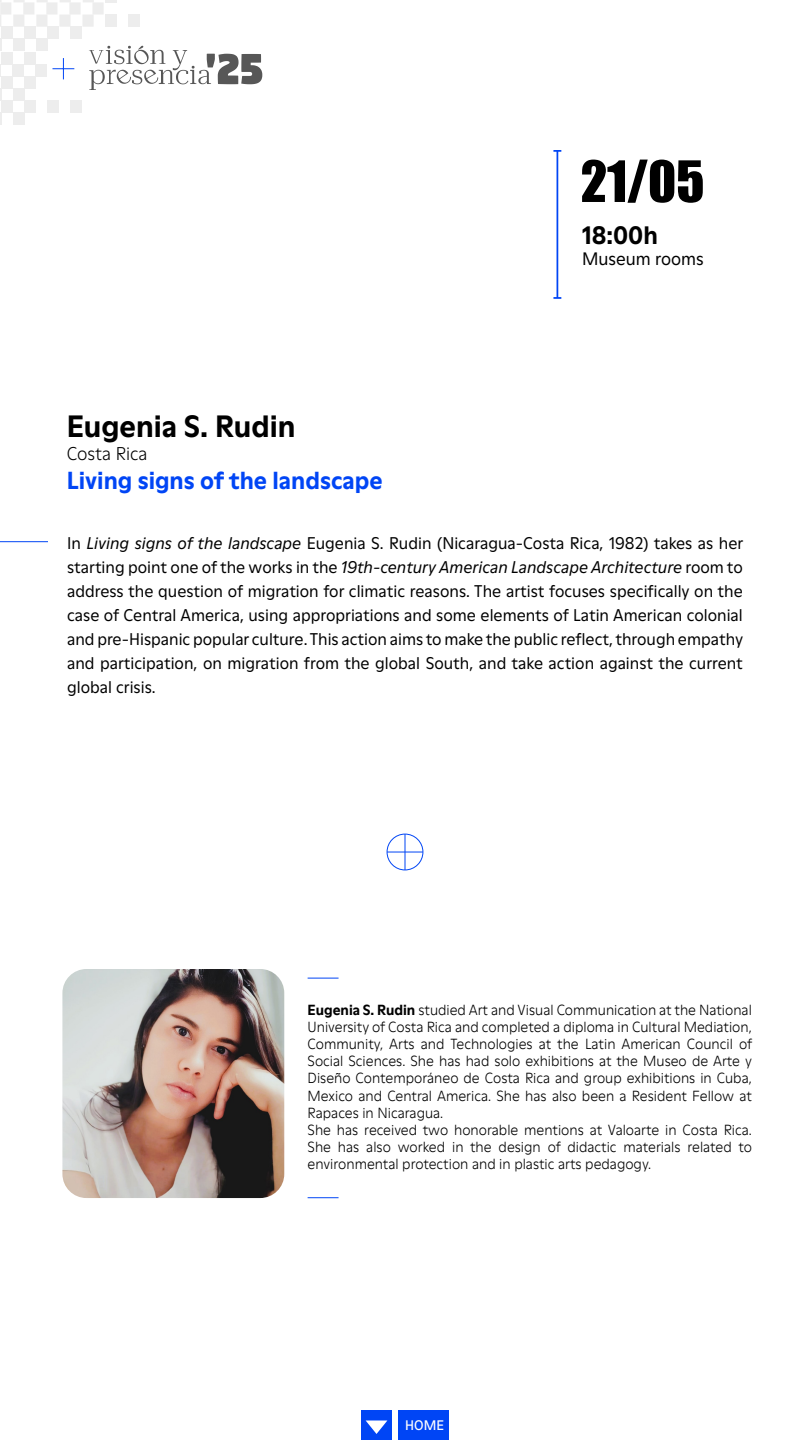
<style>
.page{position:relative;width:810px;height:1440px;background:#fff}
.page>*{position:absolute;margin:0;border:0;box-sizing:border-box;transform-origin:0 0}
.t1{font:52.65px "Impact";color:#000}
.t2{font:51.15px "Digitalt";color:#575757}
.t3{font:700 30px "Moderne LL";color:#000}
.t4{font:700 24.6px "Moderne LL";color:#000}
.t5{font:700 24px "Moderne LL";color:#0045f5}
.t6{font:300 18px "Moderne LL";color:#000}
.t7{font:17.55px "Moderne LL";color:#000}
.t8{font:16.5px/24px "Moderne LL";color:#000;text-align:justify}
.t9{font:300 14.25px/17.1px "Moderne LLTT";color:#000}
.t10{font:13.5px "Moderne LL";color:#fff}
.s1{font-style:italic}
.s2{font-weight:700}
</style>
<div class="page">
<div style="left:361px;top:1410px;width:31px;height:30px;background:#0045f5"></div>
<svg style="left:365px;top:1420px;width:22px;height:14px"></svg>
<div style="left:398px;top:1410px;width:51px;height:30px;background:#0045f5"></div>
<img style="left:62px;top:969px;width:222px;height:229px">
<svg style="left:89px;top:46px;width:122px;height:44px"></svg>
<svg style="left:53px;top:58px;width:21px;height:21px"></svg>
<div style="left:129px;top:15px;width:11px;height:12px;background:#ededed"></div>
<svg style="left:0;top:0;width:117px;height:27px"></svg>
<div style="left:71px;top:27px;width:11px;height:12px;background:#ededed"></div>
<div style="left:48px;top:27px;width:11px;height:12px;background:#ededed"></div>
<div style="left:25px;top:27px;width:11px;height:12px;background:#ededed"></div>
<div style="left:2px;top:27px;width:11px;height:12px;background:#ededed"></div>
<div style="left:36px;top:39px;width:11px;height:12px;background:#ededed"></div>
<div style="left:13px;top:39px;width:11px;height:12px;background:#ededed"></div>
<svg style="left:0;top:39px;width:1px;height:12px"></svg>
<div style="left:14px;top:113px;width:11px;height:12px;background:#ededed"></div>
<svg style="left:0;top:113px;width:2px;height:12px"></svg>
<div style="left:71px;top:101px;width:11px;height:12px;background:#ededed"></div>
<div style="left:48px;top:101px;width:11px;height:12px;background:#ededed"></div>
<div style="left:25px;top:101px;width:11px;height:12px;background:#ededed"></div>
<div style="left:2px;top:101px;width:11px;height:12px;background:#ededed"></div>
<div style="left:14px;top:88px;width:11px;height:13px;background:#ededed"></div>
<svg style="left:0;top:88px;width:2px;height:13px"></svg>
<div style="left:24px;top:76px;width:11px;height:12px;background:#ededed"></div>
<div style="left:1px;top:76px;width:11px;height:12px;background:#ededed"></div>
<div style="left:36px;top:64px;width:11px;height:12px;background:#ededed"></div>
<div style="left:13px;top:64px;width:11px;height:12px;background:#ededed"></div>
<svg style="left:0;top:64px;width:1px;height:12px"></svg>
<div style="left:24px;top:52px;width:11px;height:12px;background:#ededed"></div>
<div style="left:1px;top:52px;width:11px;height:12px;background:#ededed"></div>
<hr style="left:557px;top:151px;width:1px;height:147px;background:#0045f5">
<svg style="left:553px;top:150px;width:8px;height:2px"></svg>
<svg style="left:553px;top:297px;width:8px;height:2px"></svg>
<hr style="left:0;top:541px;width:48px;height:1px;background:#0045f5">
<hr style="left:308px;top:978px;width:31px;height:1px;background:#0045f5">
<hr style="left:308px;top:1197px;width:31px;height:1px;background:#0045f5">
<div style="left:387px;top:834px;width:36px;height:36px;border:1px solid #0045f5;border-radius:50%"></div>
<hr style="left:405px;top:834px;width:1px;height:36px;background:#0045f5">
<hr style="left:387px;top:852px;width:36px;height:1px;background:#0045f5">
<h2 class="t2" style="left:205px;top:45px;width:59px">'25</h2>
<h3 class="t3" style="left:67px;top:406px;width:230px">Eugenia S. Rudin</h3>
<p class="t6" style="left:67px;top:441px;width:82px">Costa Rica</p>
<h3 class="t5" style="left:67px;top:464px;width:318px">Living signs of the landscape</h3>
<h1 class="t1" style="left:581px;top:140px;width:125px">21/05</h1>
<h3 class="t4" style="left:582px;top:218px;width:77px">18:00h</h3>
<p class="t7" style="left:582px;top:247px;width:123px">Museum rooms</p>
<p class="t8" style="left:67px;top:530px;width:678px">In <span class="s1">Living signs of the landscape</span> Eugenia S. Rudin (Nicaragua-Costa Rica, 1982) takes as her starting point one of the works in the <span class="s1">19th-century American Landscape Architecture</span> room to address the question of migration for climatic reasons. The artist focuses specifically on the case of Central America, using appropriations and some elements of Latin American colonial and pre-Hispanic popular culture. This action aims to make the public reflect, through empathy and participation, on migration from the global South, and take action against the current global crisis.</p>
<p class="t9" style="left:308px;top:1000px;width:446px"><span class="s2">Eugenia S. Rudin</span> studied Art and Visual Communication at the National University of Costa Rica and completed a diploma in Cultural Mediation, Community, Arts and Technologies at the Latin American Council of Social Sciences. She has had solo exhibitions at the Museo de Arte y Diseño Contemporáneo de Costa Rica and group exhibitions in Cuba, Mexico and Central America. She has also been a Resident Fellow at Rapaces in Nicaragua.<br>She has received two honorable mentions at Valoarte in Costa Rica.<br>She has also worked in the design of didactic materials related to environmental protection and in plastic arts pedagogy.</p>
<p class="t10" style="left:405px;top:1416px;width:40px">HOME</p>
</div>
